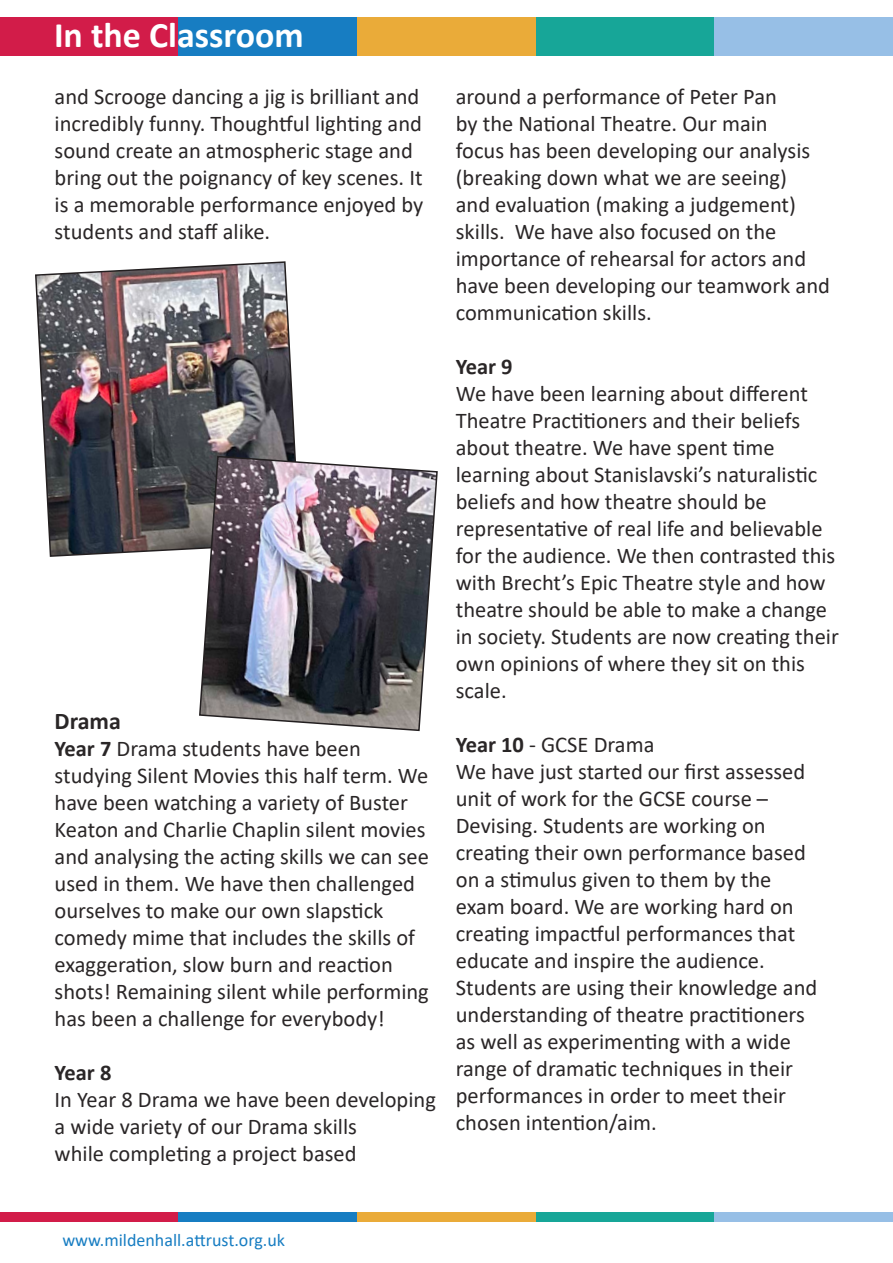
<style>
.page{position:relative;width:893px;height:1263px;background:#fff}
.page>*{position:absolute;margin:0;border:0;box-sizing:border-box;transform-origin:0 0}
.t1{font:700 36px "Calibri";color:#fff}
.t2{font:700 24px "Calibri";color:#231f20}
.t3{font:22.5px/27px "Calibri";color:#231f20}
.t4{font:700 22.5px "Calibri";color:#231f20}
.t5{font:18px "Calibri";color:#177dc2}
.s1{font-weight:700}
</style>
<div class="page">
<div style="left:536px;top:17px;width:178px;height:38px;background:#17a698"></div>
<div style="left:714px;top:17px;width:179px;height:38px;background:#97bfe6"></div>
<div style="left:0;top:17px;width:179px;height:38px;background:#d21c49"></div>
<div style="left:179px;top:17px;width:178px;height:38px;background:#177dc2"></div>
<div style="left:357px;top:17px;width:179px;height:38px;background:#eaab39"></div>
<div style="left:536px;top:1212px;width:178px;height:10px;background:#17a698"></div>
<div style="left:714px;top:1212px;width:179px;height:10px;background:#97bfe6"></div>
<div style="left:0;top:1212px;width:179px;height:10px;background:#d21c49"></div>
<div style="left:179px;top:1212px;width:178px;height:10px;background:#177dc2"></div>
<div style="left:357px;top:1212px;width:179px;height:10px;background:#eaab39"></div>
<img style="left:35px;top:261px;width:261px;height:296px">
<img style="left:198px;top:455px;width:240px;height:277px">
<p class="t1" style="left:54px;top:9px;width:251px">In the Classroom</p>
<p class="t3" style="left:55px;top:83px;width:370px">and Scrooge dancing a jig is brilliant and incredibly funny. Thoughtful lighting and sound create an atmospheric stage and bring out the poignancy of key scenes. It is a memorable performance enjoyed by students and staff alike.</p>
<p class="t2" style="left:55px;top:704px;width:68px">Drama</p>
<p class="t3" style="left:55px;top:734px;width:376px"><span class="s1">Year 7</span> Drama students have been studying Silent Movies this half term. We have been watching a variety of Buster Keaton and Charlie Chaplin silent movies and analysing the acting skills we can see used in them. We have then challenged ourselves to make our own slapstick comedy mime that includes the skills of exaggeration, slow burn and reaction shots! Remaining silent while performing has been a challenge for everybody!</p>
<p class="t4" style="left:55px;top:1056px;width:58px">Year 8</p>
<p class="t3" style="left:55px;top:1085px;width:383px">In Year 8 Drama we have been developing a wide variety of our Drama skills<br>while completing a project based</p>
<p class="t3" style="left:456px;top:83px;width:376px">around a performance of Peter Pan<br>by the National Theatre. Our main<br>focus has been developing our analysis (breaking down what we are seeing)<br>and evaluation (making a judgement) skills. We have also focused on the importance of rehearsal for actors and have been developing our teamwork and communication skills.</p>
<p class="t4" style="left:456px;top:351px;width:58px">Year 9</p>
<p class="t3" style="left:456px;top:380px;width:385px">We have been learning about different Theatre Practitioners and their beliefs about theatre. We have spent time learning about Stanislavski’s naturalistic beliefs and how theatre should be representative of real life and believable for the audience. We then contrasted this with Brecht’s Epic Theatre style and how theatre should be able to make a change in society. Students are now creating their own opinions of where they sit on this scale.</p>
<p class="t3" style="left:456px;top:731px;width:363px"><span class="s1">Year 10</span> - GCSE Drama<br>We have just started our first assessed unit of work for the GCSE course – Devising. Students are working on creating their own performance based on a stimulus given to them by the exam board. We are working hard on creating impactful performances that educate and inspire the audience.<br>Students are using their knowledge and understanding of theatre practitioners as well as experimenting with a wide range of dramatic techniques in their performances in order to meet their chosen intention/aim.</p>
<p class="t5" style="left:62px;top:1227px;width:224px">www.mildenhall.attrust.org.uk</p>
</div>
